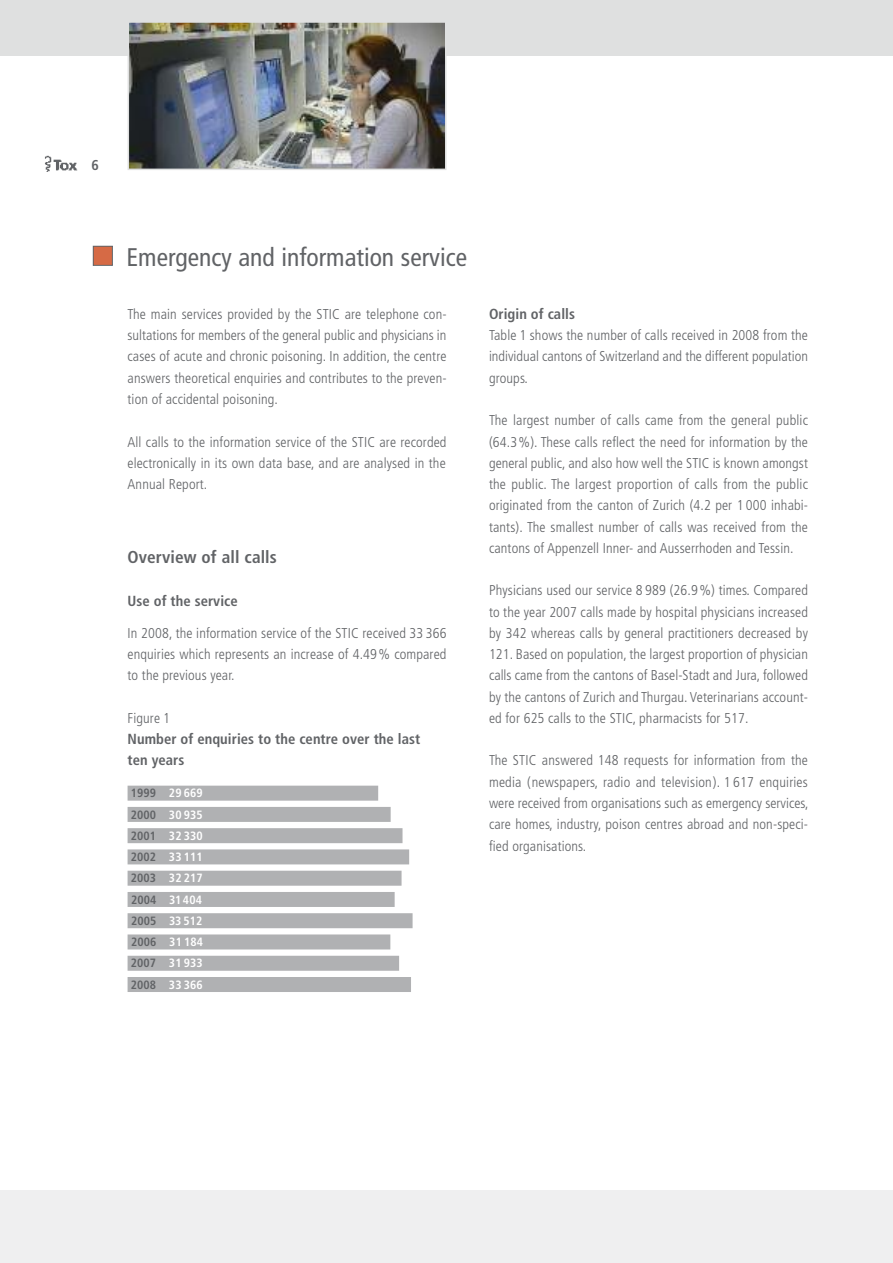
<style>
.page{position:relative;width:893px;height:1263px;background:#fff}
.page>*{position:absolute;margin:0;border:0;box-sizing:border-box;transform-origin:0 0}
.t1{font:condensed 25.5px "Frutiger";color:#616366}
.t2{font:700 condensed 17.25px "Frutiger";letter-spacing:.005em;color:#616366}
.t3{font:700 condensed 14.7px/21.3px "Frutiger";letter-spacing:.005em;color:#616366}
.t4{font:300 condensed 14.25px/21.3px "Frutiger";letter-spacing:.01em;color:#616366;text-align:justify}
.t5{font:700 condensed 14.25px "Frutiger";color:#616366}
.t6{font:700 condensed 12px/21.3px "Frutiger";letter-spacing:.01em;color:#fff;text-align:justify}
.s1{color:#616366}
</style>
<div class="page">
<div style="left:128px;top:786px;width:250px;height:15px;background:#b0b1b3"></div>
<div style="left:128px;top:807px;width:263px;height:15px;background:#b0b1b3"></div>
<div style="left:128px;top:828px;width:274px;height:15px;background:#b0b1b3"></div>
<div style="left:128px;top:849px;width:281px;height:15px;background:#b0b1b3"></div>
<div style="left:128px;top:871px;width:274px;height:15px;background:#b0b1b3"></div>
<div style="left:128px;top:892px;width:267px;height:15px;background:#b0b1b3"></div>
<div style="left:128px;top:913px;width:285px;height:15px;background:#b0b1b3"></div>
<div style="left:128px;top:934px;width:262px;height:15px;background:#b0b1b3"></div>
<div style="left:128px;top:956px;width:271px;height:15px;background:#b0b1b3"></div>
<div style="left:128px;top:977px;width:283px;height:15px;background:#b0b1b3"></div>
<div style="left:94px;top:247px;width:18px;height:18px;background:#d66a45"></div>
<div style="left:93px;top:246px;width:20px;height:20px;border:1px solid #616366"></div>
<div style="left:0;top:0;width:893px;height:55px;background:#dfe0e0"></div>
<div style="left:0;top:1191px;width:893px;height:72px;background:#efeff0"></div>
<img style="left:45px;top:155px;width:32px;height:17px">
<img style="left:131px;top:24px;width:312px;height:143px">
<div style="left:128px;top:21px;width:318px;height:149px;border:2px solid #dfe0e0"></div>
<p class="t5" style="left:91px;top:159px;width:9px">6</p>
<h1 class="t1" style="left:127px;top:247px;width:342px">Emergency and information service</h1>
<p class="t4" style="left:128px;top:304px;width:321px">The main services provided by the STIC are telephone con&shy;sultations for members of the general public and physicians in cases of acute and chronic poisoning. In addition, the centre answers theoretical enquiries and contributes to the preven&shy;tion of accidental poisoning.</p>
<p class="t4" style="left:128px;top:432px;width:320px">All calls to the information service of the STIC are recorded electronically in its own data base, and are analysed in the Annual Report.</p>
<p class="t2" style="left:128px;top:550px;width:151px">Overview of all calls</p>
<p class="t3" style="left:128px;top:591px;width:112px">Use of the service</p>
<p class="t4" style="left:128px;top:623px;width:320px">In 2008, the information service of the STIC received 33 366 enquiries which represents an increase of 4.49% compared to the previous year.</p>
<p class="t4" style="left:128px;top:708px;width:44px">Figure 1</p>
<p class="t3" style="left:128px;top:730px;width:294px">Number of enquiries to the centre over the last ten years</p>
<p class="t6" style="left:131px;top:783px;width:74px"><span class="s1">1999</span> 29 669<br><span class="s1">2000</span> 30 935<br><span class="s1">2001</span> 32 330<br><span class="s1">2002</span> 33 111<br><span class="s1">2003</span> 32 217<br><span class="s1">2004</span> 31 404<br><span class="s1">2005</span> 33 512<br><span class="s1">2006</span> 31 184<br><span class="s1">2007</span> 31 933<br><span class="s1">2008</span> 33 366</p>
<p class="t3" style="left:489px;top:304px;width:88px">Origin of calls</p>
<p class="t4" style="left:489px;top:326px;width:320px">Table 1 shows the number of calls received in 2008 from the individual cantons of Switzerland and the different population groups.</p>
<p class="t4" style="left:489px;top:411px;width:321px">The largest number of calls came from the general public (64.3%). These calls reflect the need for information by the general public, and also how well the STIC is known amongst the public. The largest proportion of calls from the public originated from the canton of Zurich (4.2 per 1 000 inhabi&shy;tants). The smallest number of calls was received from the cantons of Appenzell Inner- and Ausserrhoden and Tessin.</p>
<p class="t4" style="left:489px;top:581px;width:321px">Physicians used our service 8 989 (26.9%) times. Compared to the year 2007 calls made by hospital physicians increased by 342 whereas calls by general practitioners decreased by 121. Based on population, the largest proportion of physician calls came from the cantons of Basel-Stadt and Jura, followed by the cantons of Zurich and Thurgau. Veterinarians account&shy;ed for 625 calls to the STIC, pharmacists for 517.</p>
<p class="t4" style="left:489px;top:751px;width:321px">The STIC answered 148 requests for information from the media (newspapers, radio and television). 1 617 enquiries were received from organisations such as emergency services, care homes, industry, poison centres abroad and non-speci&shy;fied organisations.</p>
</div>
